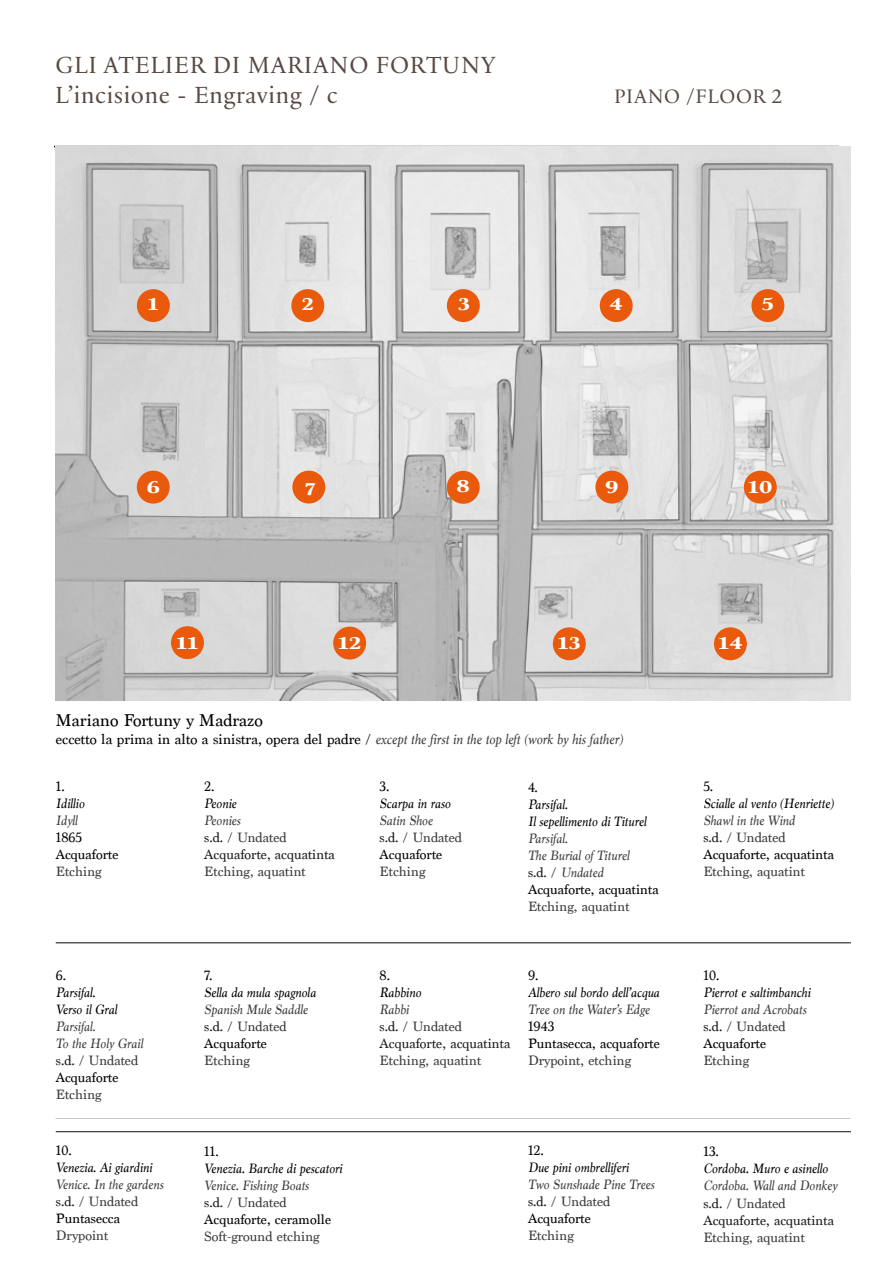
<style>
.page{position:relative;width:893px;height:1263px;background:#fff}
.page>*{position:absolute;margin:0;border:0;box-sizing:border-box;transform-origin:0 0}
.t1{font:25.2px/30.2px "Practice";letter-spacing:.025em;color:#584a42}
.t2{font:21px "Practice";letter-spacing:.035em;color:#584a42}
.t3{font:18px "Marion";color:#000}
.t4{font:700 18px "Marion";color:#fff;scale:1.34 1}
.t5{font:15px "Marion";color:#000}
.t6{font:italic 14.25px/17.1px "Marion";color:#3c3c3b}
.t7{font:italic 14.25px/17.1px "Marion";color:#000}
.t8{font:14.25px/17.1px "Marion";color:#000}
.t9{font:14.25px "Marion";color:#3c3c3b}
.t10{font:14.25px/17.1px "Marion";color:#1d1d1b}
.s1{font-style:italic;color:#3c3c3b}
.s2{color:#1d1d1b}
.s3{color:#3c3c3b}
.s4{font-style:normal;color:#1d1d1b}
.s5{font-style:normal;color:#000}
.s6{font-style:normal}
</style>
<div class="page">
<hr style="left:54px;top:146px;width:785px;height:1px;background:#000">
<img style="left:55px;top:147px;width:795px;height:553px">
<hr style="left:56px;top:942px;width:794px;height:1px;background:#1d1d1b">
<hr style="left:56px;top:1131px;width:794px;height:1px;background:#1d1d1b">
<div style="left:137px;top:289px;width:33px;height:33px;background:#e95a0c;border-radius:50%"></div>
<div style="left:291px;top:289px;width:33px;height:33px;background:#e95a0c;border-radius:50%"></div>
<div style="left:447px;top:289px;width:33px;height:33px;background:#e95a0c;border-radius:50%"></div>
<div style="left:600px;top:289px;width:33px;height:33px;background:#e95a0c;border-radius:50%"></div>
<div style="left:751px;top:289px;width:33px;height:33px;background:#e95a0c;border-radius:50%"></div>
<div style="left:137px;top:471px;width:33px;height:33px;background:#e95a0c;border-radius:50%"></div>
<div style="left:292px;top:471px;width:33px;height:32px;background:#e95a0c;border-radius:50%"></div>
<div style="left:595px;top:471px;width:33px;height:33px;background:#e95a0c;border-radius:50%"></div>
<div style="left:744px;top:471px;width:33px;height:33px;background:#e95a0c;border-radius:50%"></div>
<div style="left:333px;top:627px;width:33px;height:32px;background:#e95a0c;border-radius:50%"></div>
<div style="left:553px;top:627px;width:33px;height:33px;background:#e95a0c;border-radius:50%"></div>
<div style="left:714px;top:627px;width:33px;height:33px;background:#e95a0c;border-radius:50%"></div>
<div style="left:447px;top:471px;width:33px;height:33px;background:#e95a0c;border-radius:50%"></div>
<div style="left:171px;top:626px;width:33px;height:33px;background:#e95a0c;border-radius:50%"></div>
<h1 class="t1" style="left:55px;top:49px;width:442px">GLI ATELIER DI MARIANO FORTUNY<br>L’incisione - Engraving / c</h1>
<h2 class="t2" style="left:614px;top:83px;width:170px">PIANO /FLOOR 2</h2>
<p class="t4" style="left:148px;top:294px;width:10px">1</p>
<p class="t4" style="left:302px;top:294px;width:11px">2</p>
<p class="t4" style="left:458px;top:294px;width:10px">3</p>
<p class="t4" style="left:610px;top:294px;width:11px">4</p>
<p class="t4" style="left:762px;top:294px;width:10px">5</p>
<p class="t4" style="left:456px;top:476px;width:12px">8</p>
<p class="t4" style="left:147px;top:477px;width:11px">6</p>
<p class="t4" style="left:305px;top:478px;width:9px">7</p>
<p class="t4" style="left:605px;top:477px;width:12px">9</p>
<p class="t4" style="left:748px;top:477px;width:20px">10</p>
<p class="t4" style="left:177px;top:632px;width:18px">11</p>
<p class="t4" style="left:338px;top:633px;width:19px">12</p>
<p class="t4" style="left:558px;top:632px;width:18px">13</p>
<p class="t4" style="left:718px;top:632px;width:19px">14</p>
<p class="t3" style="left:56px;top:709px;width:208px">Mariano Fortuny y Madrazo</p>
<p class="t5" style="left:56px;top:730px;width:568px">eccetto la prima in alto a sinistra, opera del padre / <span class="s1">except the first in the top left (work by his father)</span></p>
<p class="t8" style="left:380px;top:778px;width:11px">3.</p>
<p class="t7" style="left:380px;top:794px;width:73px">Scarpa in raso</p>
<p class="t8" style="left:380px;top:812px;width:84px"><span class="s1">Satin Shoe<br></span><span class="s2">s.d. /</span> <span class="s3">Undated<br></span>Acquaforte</p>
<p class="t9" style="left:380px;top:863px;width:47px">Etching</p>
<p class="t8" style="left:56px;top:778px;width:10px">1.</p>
<p class="t7" style="left:56px;top:794px;width:30px">Idillio</p>
<p class="t6" style="left:56px;top:811px;width:23px">Idyll</p>
<p class="t8" style="left:56px;top:829px;width:64px">1865<br>Acquaforte</p>
<p class="t9" style="left:56px;top:863px;width:47px">Etching</p>
<p class="t8" style="left:204px;top:778px;width:12px">2.</p>
<p class="t7" style="left:204px;top:794px;width:34px">Peonie</p>
<p class="t10" style="left:204px;top:812px;width:132px"><span class="s1">Peonies<br></span>s.d. / <span class="s3">Undated<br></span>Acquaforte, acquatinta</p>
<p class="t9" style="left:204px;top:863px;width:103px">Etching, aquatint</p>
<p class="t8" style="left:528px;top:779px;width:11px">4.</p>
<p class="t7" style="left:528px;top:795px;width:120px">Parsifal.<br>Il sepellimento di Titurel</p>
<p class="t6" style="left:528px;top:829px;width:132px">Parsifal.<br>The Burial of Titurel<br><span class="s4">s.d. /</span> Undated<br><span class="s5">Acquaforte, acquatinta</span></p>
<p class="t9" style="left:528px;top:898px;width:103px">Etching, aquatint</p>
<p class="t8" style="left:56px;top:967px;width:12px">6.</p>
<p class="t7" style="left:56px;top:983px;width:63px">Parsifal.<br>Verso il Gral</p>
<p class="t6" style="left:56px;top:1017px;width:89px">Parsifal.<br>To the Holy Grail <span class="s4">s.d. /</span> <span class="s6">Undated<br></span><span class="s5">Acquaforte</span></p>
<p class="t9" style="left:56px;top:1086px;width:47px">Etching</p>
<p class="t8" style="left:56px;top:1142px;width:18px">10.</p>
<p class="t7" style="left:56px;top:1159px;width:98px">Venezia. Ai giardini</p>
<p class="t6" style="left:56px;top:1176px;width:109px">Venice. In the gardens <span class="s4">s.d. /</span> <span class="s6">Undated<br></span><span class="s5">Puntasecca</span></p>
<p class="t9" style="left:56px;top:1227px;width:54px">Drypoint</p>
<p class="t8" style="left:204px;top:967px;width:10px">7.</p>
<p class="t7" style="left:204px;top:983px;width:113px">Sella da mula spagnola</p>
<p class="t6" style="left:204px;top:1000px;width:105px">Spanish Mule Saddle <span class="s4">s.d. /</span> <span class="s6">Undated<br></span><span class="s5">Acquaforte</span></p>
<p class="t9" style="left:204px;top:1052px;width:47px">Etching</p>
<p class="t8" style="left:204px;top:1142px;width:16px">11.</p>
<p class="t7" style="left:204px;top:1159px;width:140px">Venezia. Barche di pescatori</p>
<p class="t8" style="left:204px;top:1177px;width:128px"><span class="s1">Venice. Fishing Boats </span><span class="s2">s.d. /</span> <span class="s3">Undated<br></span>Acquaforte, ceramolle</p>
<p class="t9" style="left:204px;top:1228px;width:117px">Soft-ground etching</p>
<p class="t8" style="left:380px;top:967px;width:12px">8.</p>
<p class="t7" style="left:380px;top:983px;width:43px">Rabbino</p>
<p class="t10" style="left:380px;top:1001px;width:132px"><span class="s1">Rabbi<br></span>s.d. / <span class="s3">Undated<br></span>Acquaforte, acquatinta</p>
<p class="t9" style="left:380px;top:1052px;width:103px">Etching, aquatint</p>
<p class="t8" style="left:528px;top:967px;width:12px">9.</p>
<p class="t7" style="left:528px;top:983px;width:133px">Albero sul bordo dell’acqua</p>
<p class="t6" style="left:528px;top:1000px;width:123px">Tree on the Water’s Edge</p>
<p class="t8" style="left:528px;top:1018px;width:133px">1943<br>Puntasecca, acquaforte</p>
<p class="t9" style="left:528px;top:1052px;width:105px">Drypoint, etching</p>
<p class="t8" style="left:528px;top:1142px;width:17px">12.</p>
<p class="t7" style="left:528px;top:1159px;width:102px">Due pini ombrelliferi</p>
<p class="t6" style="left:528px;top:1176px;width:128px">Two Sunshade Pine Trees <span class="s4">s.d. /</span> <span class="s6">Undated<br></span><span class="s5">Acquaforte</span></p>
<p class="t9" style="left:528px;top:1227px;width:47px">Etching</p>
<p class="t8" style="left:703px;top:778px;width:11px">5.</p>
<p class="t7" style="left:703px;top:794px;width:132px">Scialle al vento (Henriette)</p>
<p class="t8" style="left:703px;top:812px;width:132px"><span class="s1">Shawl in the Wind<br></span><span class="s2">s.d. /</span> <span class="s3">Undated<br></span>Acquaforte, acquatinta</p>
<p class="t9" style="left:703px;top:863px;width:103px">Etching, aquatint</p>
<p class="t8" style="left:703px;top:967px;width:18px">10.</p>
<p class="t7" style="left:703px;top:983px;width:109px">Pierrot e saltimbanchi</p>
<p class="t6" style="left:703px;top:1000px;width:105px">Pierrot and Acrobats <span class="s4">s.d. /</span> <span class="s6">Undated<br></span><span class="s5">Acquaforte</span></p>
<p class="t9" style="left:703px;top:1052px;width:47px">Etching</p>
<p class="t8" style="left:703px;top:1143px;width:17px">13.</p>
<p class="t7" style="left:703px;top:1160px;width:126px">Cordoba. Muro e asinello</p>
<p class="t10" style="left:703px;top:1177px;width:135px"><span class="s1">Cordoba. Wall and Donkey </span>s.d. / <span class="s3">Undated<br></span>Acquaforte, acquatinta</p>
<p class="t9" style="left:703px;top:1228px;width:103px">Etching, aquatint</p>
</div>
